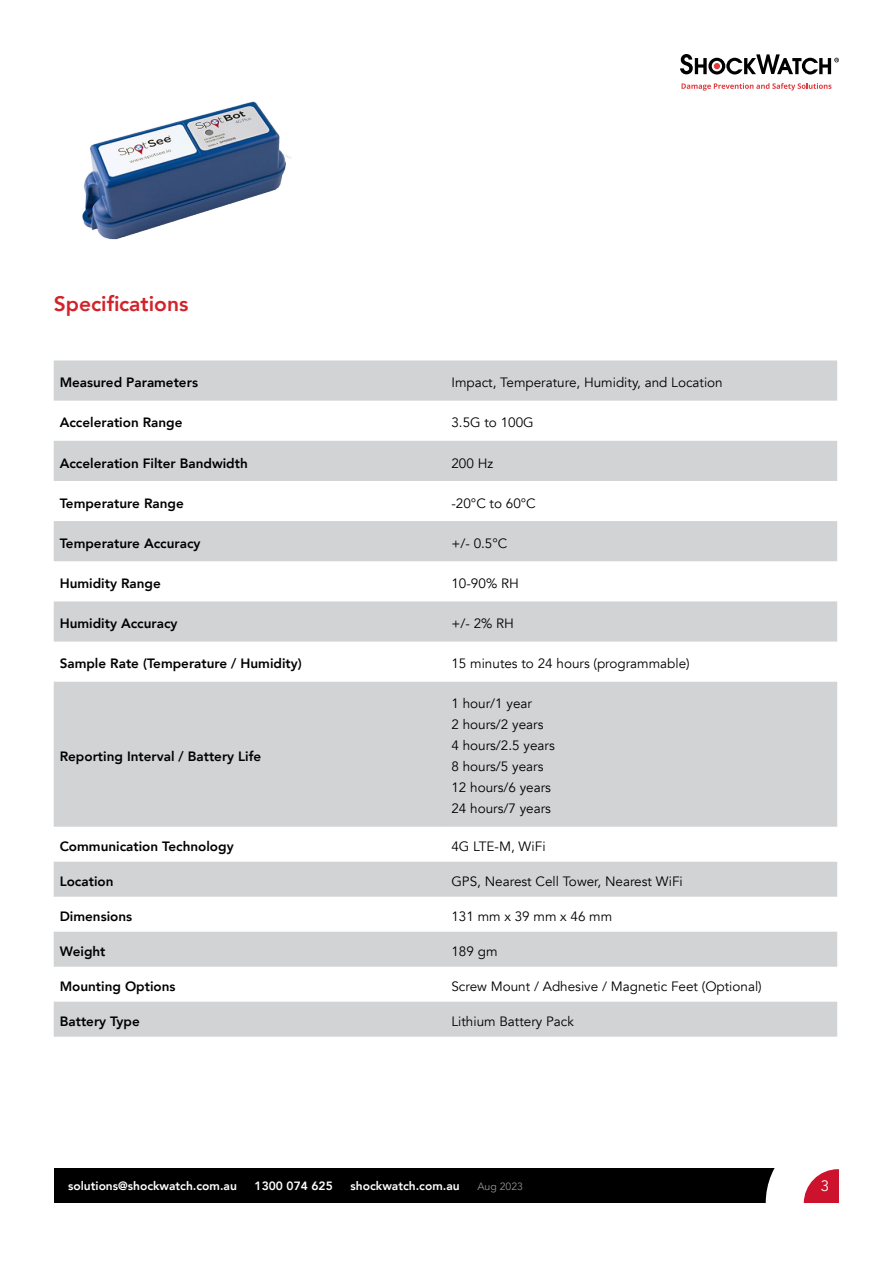
<style>
.page{position:relative;width:893px;height:1263px;background:#fff}
.page>*{position:absolute;margin:0;border:0;box-sizing:border-box;transform-origin:0 0}
.t1{font:800 21px "Avenir";color:#d2232a}
.t2{font:15px "Avenir";color:#fff}
.t3{font:13.5px/21px "Avenir";color:#000}
.t4{font:800 13.5px "Avenir";color:#000}
.t5{font:800 12px "Avenir";color:#fff}
.t6{font:10.5px "Avenir";color:#939598}
</style>
<div class="page">
<svg style="left:680px;top:54px;width:159px;height:21px"></svg>
<svg style="left:681px;top:83px;width:150px;height:8px"></svg>
<div style="left:54px;top:1169px;width:785px;height:34px;background:#000"></div>
<svg style="left:766px;top:1169px;width:73px;height:34px;background:#e39ca7"></svg>
<img style="left:82px;top:101px;width:209px;height:139px">
<svg style="left:54px;top:360px;width:783px;height:677px;fill:#d1d3d4"></svg>
<h1 class="t1" style="left:54px;top:288px;width:136px">Specifications</h1>
<p class="t4" style="left:60px;top:372px;width:140px">Measured Parameters</p>
<p class="t3" style="left:451px;top:372px;width:273px">Impact, Temperature, Humidity, and Location</p>
<p class="t4" style="left:60px;top:412px;width:124px">Acceleration Range</p>
<p class="t3" style="left:451px;top:413px;width:84px">3.5G to 100G</p>
<p class="t4" style="left:60px;top:452px;width:190px">Acceleration Filter Bandwidth</p>
<p class="t3" style="left:451px;top:453px;width:43px">200 Hz</p>
<p class="t4" style="left:60px;top:493px;width:126px">Temperature Range</p>
<p class="t3" style="left:451px;top:493px;width:86px">-20°C to 60°C</p>
<p class="t4" style="left:60px;top:533px;width:142px">Temperature Accuracy</p>
<p class="t3" style="left:451px;top:533px;width:57px">+/- 0.5°C</p>
<p class="t4" style="left:60px;top:573px;width:103px">Humidity Range</p>
<p class="t3" style="left:451px;top:573px;width:69px">10-90% RH</p>
<p class="t4" style="left:60px;top:613px;width:119px">Humidity Accuracy</p>
<p class="t3" style="left:451px;top:613px;width:64px">+/- 2% RH</p>
<p class="t4" style="left:60px;top:653px;width:244px">Sample Rate (Temperature / Humidity)</p>
<p class="t3" style="left:451px;top:653px;width:240px">15 minutes to 24 hours (programmable)</p>
<p class="t4" style="left:60px;top:746px;width:203px">Reporting Interval / Battery Life</p>
<p class="t3" style="left:451px;top:693px;width:105px">1 hour/1 year<br>2 hours/2 years<br>4 hours/2.5 years<br>8 hours/5 years<br>12 hours/6 years<br>24 hours/7 years</p>
<p class="t4" style="left:60px;top:836px;width:175px">Communication Technology</p>
<p class="t3" style="left:451px;top:836px;width:96px">4G LTE-M, WiFi</p>
<p class="t4" style="left:60px;top:871px;width:55px">Location</p>
<p class="t3" style="left:451px;top:871px;width:233px">GPS, Nearest Cell Tower, Nearest WiFi</p>
<p class="t4" style="left:60px;top:906px;width:74px">Dimensions</p>
<p class="t3" style="left:451px;top:906px;width:162px">131 mm x 39 mm x 46 mm</p>
<p class="t4" style="left:60px;top:941px;width:47px">Weight</p>
<p class="t3" style="left:451px;top:941px;width:48px">189 gm</p>
<p class="t4" style="left:60px;top:976px;width:117px">Mounting Options</p>
<p class="t3" style="left:451px;top:976px;width:312px">Screw Mount / Adhesive / Magnetic Feet (Optional)</p>
<p class="t4" style="left:60px;top:1011px;width:82px">Battery Type</p>
<p class="t3" style="left:451px;top:1011px;width:124px">Lithium Battery Pack</p>
<p class="t5" style="left:68px;top:1177px;width:170px">solutions@shockwatch.com.au</p>
<p class="t5" style="left:255px;top:1177px;width:80px">1300 074 625</p>
<p class="t5" style="left:351px;top:1177px;width:111px">shockwatch.com.au</p>
<p class="t6" style="left:477px;top:1180px;width:47px">Aug 2023</p>
<p class="t2" style="left:821px;top:1177px;width:10px">3</p>
</div>
